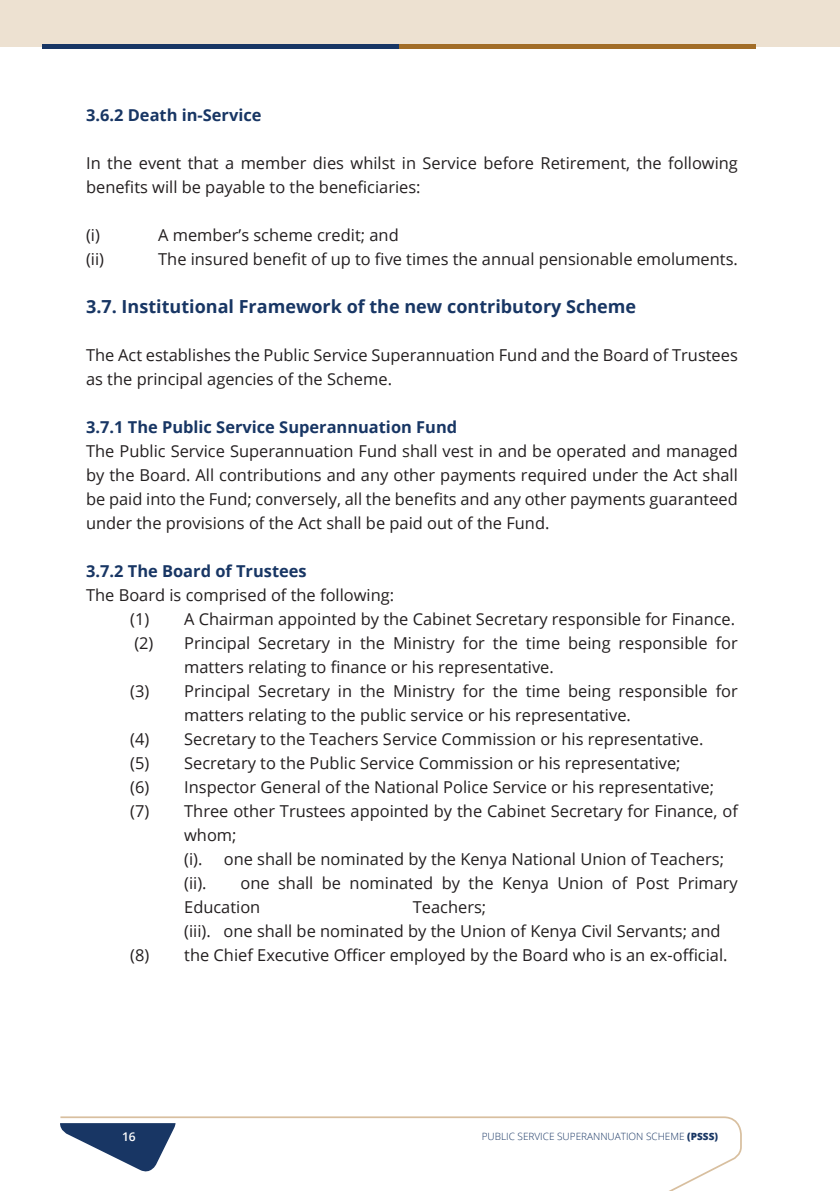
<style>
.page{position:relative;width:840px;height:1191px;background:#fff}
.page>*{position:absolute;margin:0;border:0;box-sizing:border-box;transform-origin:0 0}
.Sub_Heading{font:700 18px "Open Sans";color:#183664}
.body_tab{font:16.4px/24px "Open Sans";color:#231f20}
.body{font:16.4px/24px "Open Sans";color:#231f20}
.sub_sub_heading{font:700 16.4px "Open Sans";color:#183664}
.t1{font:600 12px "Open Sans";color:#fff}
.t2{font:300 10px "Open Sans";color:#183664}
.s1{font-weight:800}
</style>
<div class="page">
<div style="left:0;top:0;width:839px;height:46px;background:#ede1d1"></div>
<svg style="left:60px;top:1116px;width:682px;height:75px"></svg>
<svg style="left:42px;top:44px;width:713px;height:5px;background:#5c5146"></svg>
<p class="sub_sub_heading" style="left:86px;top:103px;width:177px">3.6.2 Death in-Service</p>
<p class="body" style="left:86px;top:150px;width:653px">In the event that a member dies whilst in Service before Retirement, the following benefits will be payable to the beneficiaries:</p>
<p class="body" style="left:86px;top:222px;width:15px">(i)</p>
<p class="body" style="left:158px;top:222px;width:242px">A member’s scheme credit; and</p>
<p class="body" style="left:86px;top:246px;width:20px">(ii)</p>
<p class="body" style="left:158px;top:246px;width:581px">The insured benefit of up to five times the annual pensionable emoluments.</p>
<p class="Sub_Heading" style="left:86px;top:293px;width:551px">3.7. Institutional Framework of the new contributory Scheme</p>
<p class="body" style="left:86px;top:342px;width:653px">The Act establishes the Public Service Superannuation Fund and the Board of Trustees as the principal agencies of the Scheme.</p>
<p class="sub_sub_heading" style="left:86px;top:415px;width:372px">3.7.1 The Public Service Superannuation Fund</p>
<p class="body" style="left:86px;top:438px;width:653px;text-align:justify">The Public Service Superannuation Fund shall vest in and be operated and managed by the Board. All contributions and any other payments required under the Act shall be paid into the Fund; conversely, all the benefits and any other payments guaranteed under the provisions of the Act shall be paid out of the Fund.</p>
<p class="sub_sub_heading" style="left:86px;top:559px;width:222px">3.7.2 The Board of Trustees</p>
<p class="body" style="left:86px;top:582px;width:309px">The Board is comprised of the following:</p>
<p class="body_tab" style="left:130px;top:606px;width:606px">(1) A Chairman appointed by the Cabinet Secretary responsible for Finance.</p>
<p class="body_tab" style="left:134px;top:630px;width:21px">(2)</p>
<p class="body_tab" style="left:184px;top:630px;width:555px">Principal Secretary in the Ministry for the time being responsible for matters relating to finance or his representative.</p>
<p class="body_tab" style="left:184px;top:678px;width:555px;text-indent:-54px">(3) Principal Secretary in the Ministry for the time being responsible for matters relating to the public service or his representative.</p>
<p class="body_tab" style="left:130px;top:726px;width:574px">(4) Secretary to the Teachers Service Commission or his representative.</p>
<p class="body_tab" style="left:130px;top:750px;width:551px">(5) Secretary to the Public Service Commission or his representative;</p>
<p class="body_tab" style="left:130px;top:774px;width:585px">(6) Inspector General of the National Police Service or his representative;</p>
<p class="body_tab" style="left:184px;top:798px;width:555px;text-indent:-54px">(7) Three other Trustees appointed by the Cabinet Secretary for Finance, of whom;</p>
<p class="body_tab" style="left:184px;top:846px;width:20px">(i).</p>
<p class="body_tab" style="left:224px;top:846px;width:501px">one shall be nominated by the Kenya National Union of Teachers;</p>
<p class="body_tab" style="left:184px;top:870px;width:24px">(ii).</p>
<p class="body_tab" style="left:184px;top:870px;width:555px;text-indent:56px">one shall be nominated by the Kenya Union of Post Primary<br>Education</p>
<p class="body_tab" style="left:412px;top:894px;width:75px">Teachers;</p>
<p class="body_tab" style="left:184px;top:918px;width:537px">(iii). one shall be nominated by the Union of Kenya Civil Servants; and</p>
<p class="body_tab" style="left:130px;top:942px;width:598px">(8) the Chief Executive Officer employed by the Board who is an ex-official.</p>
<p class="t1" style="left:122px;top:1128px;width:15px">16</p>
<p class="t2" style="left:481px;top:1129px;width:238px">PUBLIC SERVICE SUPERANNUATION SCHEME <span class="s1">(PSSS)</span></p>
</div>
